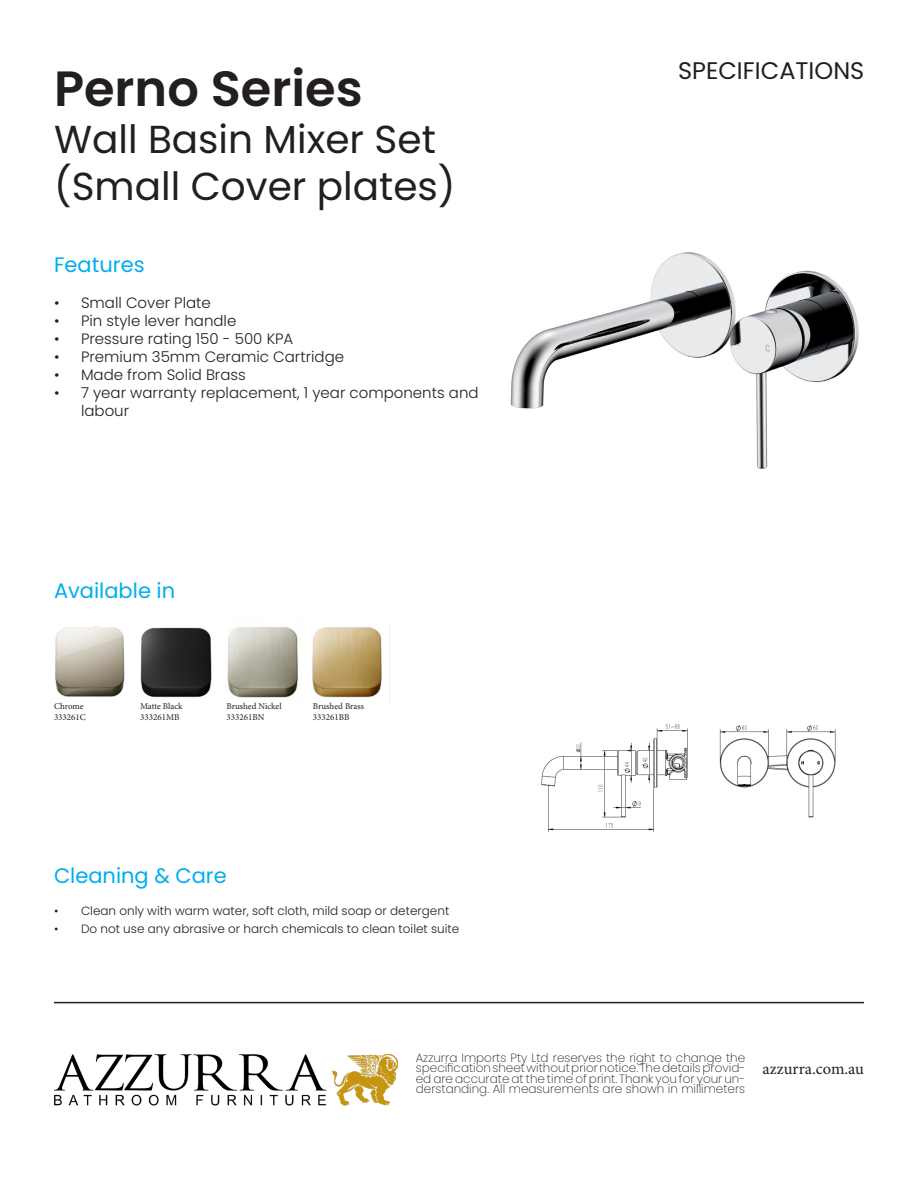
<style>
.page{position:relative;width:918px;height:1188px;background:#fff}
.page>*{position:absolute;margin:0;border:0;box-sizing:border-box;transform-origin:0 0}
.t1{font:600 49.5px "Poppins";color:#231f20}
.t2{font:39px/46.8px "Poppins";color:#231f20}
.t3{font:24px "Poppins";color:#231f20}
.t4{font:21px "Poppins";color:#00aeef}
.t5{font:16.5px "Minion Pro";color:#231f20}
.t6{font:300 15px/18px "Poppins";color:#231f20}
.t7{font:200 12px/10.5px "Poppins";color:#231f20;text-align:justify}
.t8{font:300 12px "Poppins";color:#231f20}
.t9{font:9px "Minion Pro";color:#231f20}
</style>
<div class="page">
<img style="left:54px;top:1054px;width:344px;height:52px">
<hr style="left:54px;top:1002px;width:810px;height:1px;background:#231f20">
<img style="left:510px;top:252px;width:349px;height:217px">
<img style="left:541px;top:724px;width:295px;height:109px">
<img style="left:55px;top:626px;width:70px;height:71px">
<img style="left:140px;top:627px;width:72px;height:71px">
<img style="left:313px;top:623px;width:77px;height:79px">
<img style="left:227px;top:627px;width:71px;height:71px">
<p class="t1" style="left:54px;top:60px;width:310px">Perno Series</p>
<p class="t2" style="left:54px;top:116px;width:403px">Wall Basin Mixer Set (Small Cover plates)</p>
<p class="t4" style="left:54px;top:253px;width:92px">Features</p>
<p class="t6" style="left:54px;top:294px;width:158px">• Small Cover Plate</p>
<p class="t6" style="left:54px;top:312px;width:184px">• Pin style lever handle</p>
<p class="t6" style="left:54px;top:330px;width:241px">• Pressure rating 150 - 500 KPA</p>
<p class="t6" style="left:54px;top:348px;width:292px">• Premium 35mm Ceramic Cartridge</p>
<p class="t6" style="left:54px;top:366px;width:193px">• Made from Solid Brass</p>
<p class="t6" style="left:81px;top:384px;width:399px;text-indent:-27px">• 7 year warranty replacement, 1 year components and labour</p>
<p class="t4" style="left:54px;top:579px;width:123px">Available in</p>
<p class="t9" style="left:54px;top:700px;width:31px">Chrome</p>
<p class="t9" style="left:54px;top:711px;width:33px">333261C</p>
<p class="t9" style="left:140px;top:700px;width:44px">Matte Black</p>
<p class="t9" style="left:140px;top:711px;width:41px">333261MB</p>
<p class="t9" style="left:226px;top:700px;width:57px">Brushed Nickel</p>
<p class="t9" style="left:226px;top:711px;width:39px">333261BN</p>
<p class="t9" style="left:313px;top:700px;width:53px">Brushed Brass</p>
<p class="t9" style="left:313px;top:711px;width:38px">333261BB</p>
<p class="t4" style="left:54px;top:863px;width:174px">Cleaning &amp; Care</p>
<p class="t8" style="left:54px;top:904px;width:397px">• Clean only with warm water, soft cloth, mild soap or detergent</p>
<p class="t8" style="left:54px;top:922px;width:407px">• Do not use any abrasive or harch chemicals to clean toilet suite</p>
<p class="t3" style="left:678px;top:57px;width:188px">SPECIFICATIONS</p>
<p class="t7" style="left:416px;top:1052px;width:331px">Azzurra Imports Pty Ltd reserves the right to change the specification sheet without prior notice. The details provid&shy;ed are accurate at the time of print. Thank you for your un&shy;derstanding. All measurements are shown in millimeters</p>
<p class="t5" style="left:763px;top:1058px;width:103px">azzurra.com.au</p>
</div>
